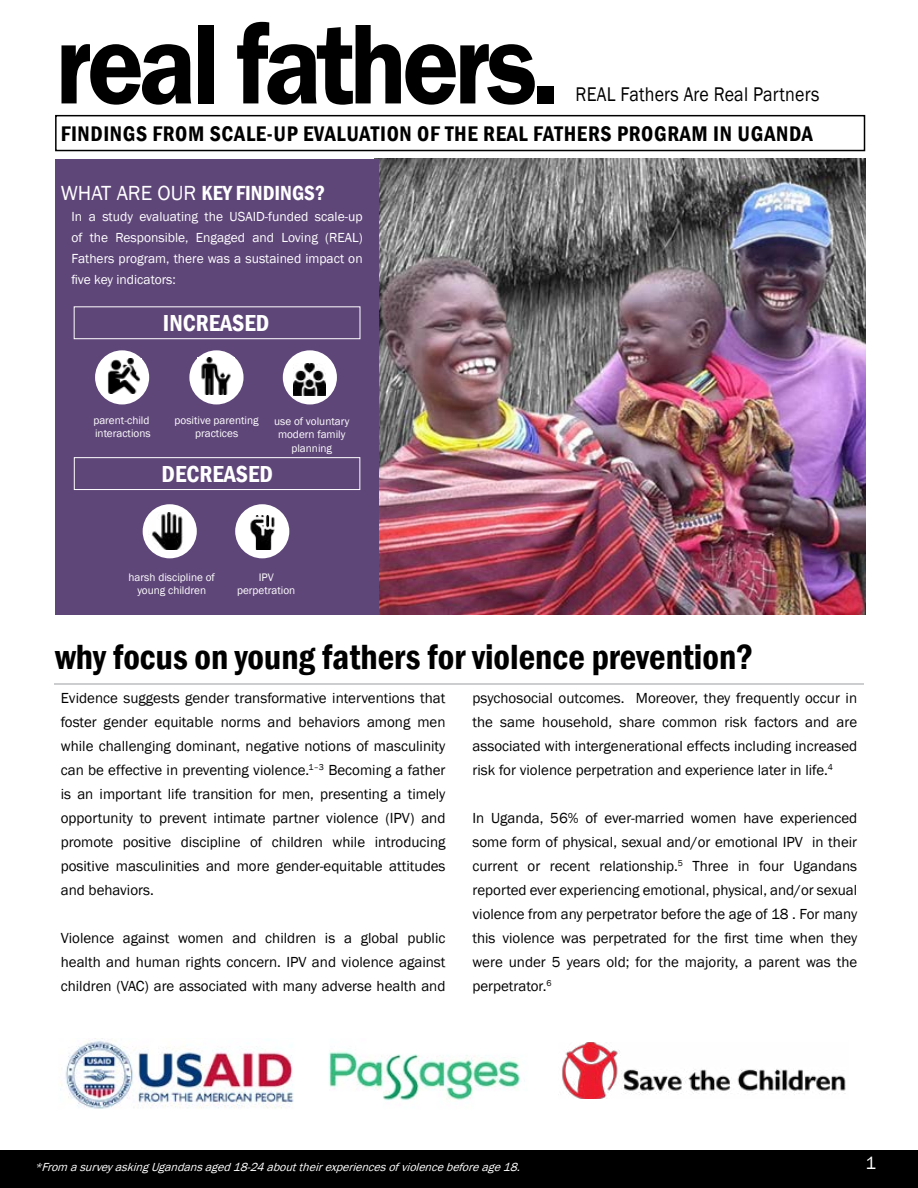
<style>
.page{position:relative;width:918px;height:1188px;background:#fff}
.page>*{position:absolute;margin:0;border:0;box-sizing:border-box;transform-origin:0 0}
.t1{font:600 117.6px "Franklin Gothic";letter-spacing:-.05em;color:#000;scale:.91 1}
.t2{font:600 condensed 36px "Franklin Gothic";color:#000}
.t3{font:600 condensed 23.85px "Franklin Gothic";color:#fff}
.t4{font:600 condensed 21.75px "Franklin Gothic";letter-spacing:.03em;color:#000}
.t5{font:600 condensed 21px "Franklin Gothic";color:#fff}
.t6{font:20.4px "Franklin Gothic";letter-spacing:.01em;color:#000;scale:.88 1}
.t7{font:18px "Franklin Gothic";color:#fff}
.t8{font:15px/24px "Franklin Gothic";color:#000;text-align:justify}
.t9{font:13.5px/21px "Franklin Gothic";color:#fff;text-align:justify}
.t10{font:italic 12px "Franklin Gothic";color:#fff}
.t11{font:11.25px/13.5px "Franklin Gothic";color:#fff;text-align:center}
.s1{font-weight:400;font-stretch:normal}
</style>
<div class="page">
<img style="left:379px;top:159px;width:486px;height:455px">
<div style="left:55px;top:159px;width:324px;height:455px;background:#5f4679"></div>
<div style="left:143px;top:504px;width:54px;height:54px;background:#fff;border-radius:50%"></div>
<div style="left:95px;top:350px;width:54px;height:54px;background:#fff;border-radius:50%"></div>
<div style="left:235px;top:504px;width:54px;height:54px;background:#fff;border-radius:50%"></div>
<div style="left:189px;top:350px;width:55px;height:54px;background:#fff;border-radius:50%"></div>
<div style="left:283px;top:350px;width:54px;height:54px;background:#fff;border-radius:50%"></div>
<img style="left:294px;top:363px;width:32px;height:32px">
<img style="left:107px;top:359px;width:34px;height:34px">
<div style="left:0;top:1151px;width:918px;height:37px;background:#000"></div>
<div style="left:74px;top:307px;width:286px;height:32px;border:1px solid #fff"></div>
<div style="left:74px;top:457px;width:286px;height:33px;border:1px solid #fff"></div>
<img style="left:250px;top:515px;width:25px;height:35px">
<hr style="left:54px;top:683px;width:810px;height:2px;background:#bcbec0">
<div style="left:55px;top:115px;width:810px;height:36px;border:2px solid #000"></div>
<img style="left:148px;top:513px;width:35px;height:37px">
<img style="left:201px;top:358px;width:30px;height:37px">
<img style="left:60px;top:1041px;width:465px;height:68px">
<img style="left:562px;top:1042px;width:284px;height:56px">
<h1 class="t1" style="left:55px;top:-8px;width:556px">real fathers.</h1>
<h3 class="t4" style="left:61px;top:119px;width:754px">FINDINGS FROM SCALE-UP EVALUATION OF THE REAL FATHERS PROGRAM IN UGANDA</h3>
<h3 class="t6" style="left:576px;top:81px;width:278px">REAL Fathers Are Real Partners</h3>
<h3 class="t5" style="left:61px;top:179px;width:266px"><span class="s1">WHAT ARE OUR</span> KEY FINDINGS?</h3>
<p class="t9" style="left:71px;top:207px;width:293px">In a study evaluating the USAID-funded scale-up of the Responsible, Engaged and Loving (REAL)<br>Fathers program, there was a sustained impact on five key indicators:</p>
<h3 class="t3" style="left:163px;top:307px;width:108px">INCREASED</h3>
<p class="t11" style="left:93px;top:414px;width:59px;text-align:left">parent-child interactions</p>
<p class="t11" style="left:175px;top:414px;width:86px">positive parenting practices</p>
<p class="t11" style="left:274px;top:414px;width:77px">use of voluntary modern family planning</p>
<h3 class="t3" style="left:162px;top:458px;width:113px">DECREASED</h3>
<p class="t11" style="left:129px;top:570px;width:88px">harsh discipline of young children</p>
<p class="t11" style="left:237px;top:570px;width:60px">IPV perpetration</p>
<h2 class="t2" style="left:55px;top:633px;width:700px">why focus on young fathers for violence prevention?</h2>
<p class="t8" style="left:61px;top:687px;width:386px">Evidence suggests gender transformative interventions that foster gender equitable norms and behaviors among men while challenging dominant, negative notions of masculinity can be effective in preventing violence.<sup>1–3</sup> Becoming a father is an important life transition for men, presenting a timely opportunity to prevent intimate partner violence (IPV) and promote positive discipline of children while introducing positive masculinities and more gender-equitable attitudes and behaviors.</p>
<p class="t8" style="left:61px;top:927px;width:386px">Violence against women and children is a global public health and human rights concern. IPV and violence against children (VAC) are associated with many adverse health and</p>
<p class="t8" style="left:472px;top:687px;width:386px">psychosocial outcomes. Moreover, they frequently occur in the same household, share common risk factors and are associated with intergenerational effects including increased risk for violence perpetration and experience later in life.<sup>4</sup></p>
<p class="t8" style="left:472px;top:807px;width:386px">In Uganda, 56% of ever-married women have experienced some form of physical, sexual and/or emotional IPV in their current or recent relationship.<sup>5</sup> Three in four Ugandans reported ever experiencing emotional, physical, and/or sexual violence from any perpetrator before the age of 18 . For many this violence was perpetrated for the first time when they were under 5 years old; for the majority, a parent was the perpetrator.<sup>6</sup></p>
<p class="t10" style="left:35px;top:1159px;width:491px">*From asurveyaskingUgandansaged18-24abouttheirexperiencesofviolencebeforeage18.</p>
<p class="t7" style="left:866px;top:1152px;width:12px">1</p>
</div>
